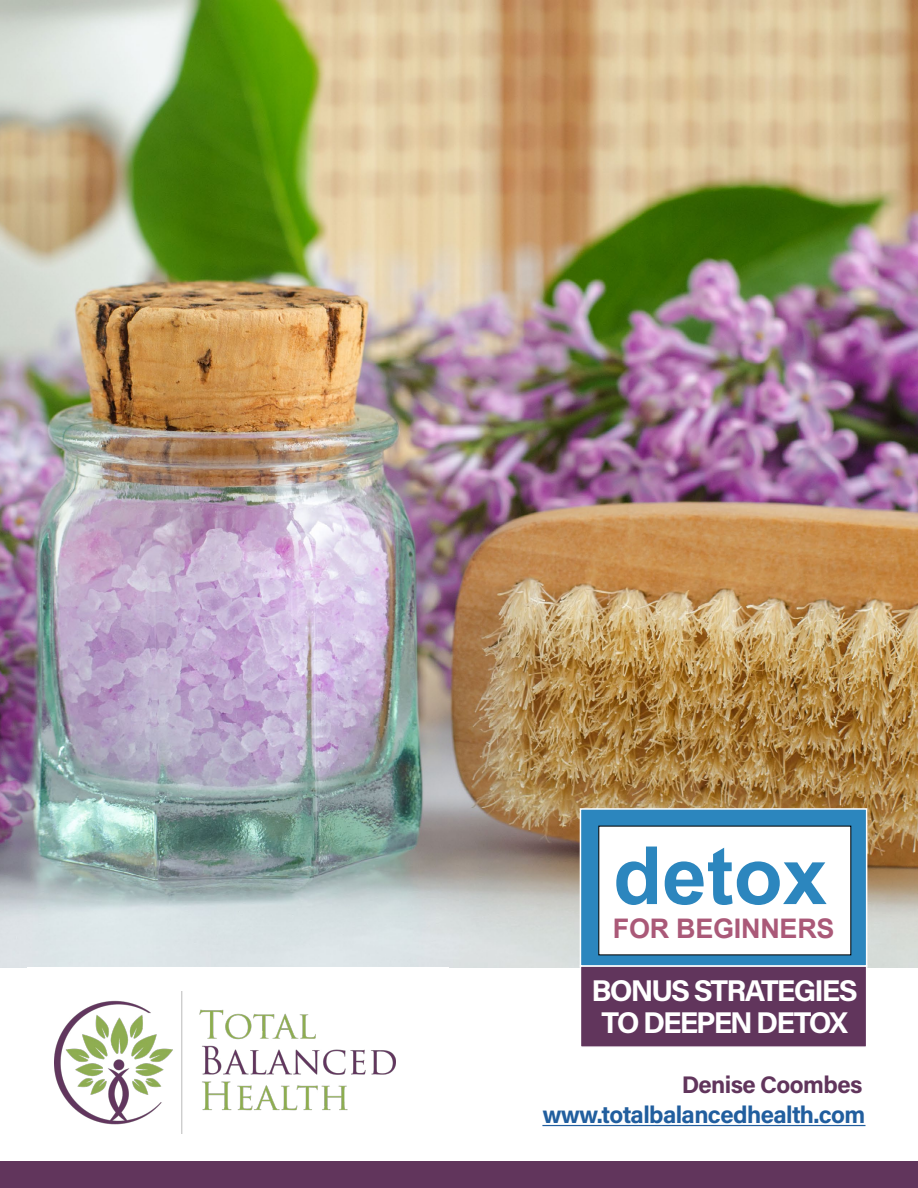
<style>
.page{position:relative;width:918px;height:1188px;background:#fff}
.page>*{position:absolute;margin:0;border:0;box-sizing:border-box;transform-origin:0 0}
.t1{font:700 80.4px "Arial";color:#2c86be}
.t2{font:30px/31.5px "Acumin Variable Concept";letter-spacing:-.065em;color:#fff;text-align:center}
.t3{font:700 27px "Arial";letter-spacing:-.01em;color:#aa5978}
.t4{font:24px "Acumin Variable Concept";letter-spacing:-.025em;color:#215e9e}
.t5{font:24px "Acumin Variable Concept";letter-spacing:-.025em;color:#61355c}
</style>
<div class="page">
<img style="left:0;top:0;width:918px;height:967px">
<img style="left:55px;top:992px;width:341px;height:142px">
<div style="left:0;top:1162px;width:918px;height:26px;background:#61355c"></div>
<hr style="left:542px;top:1125px;width:323px;height:1px;background:#215e9e">
<div style="left:580px;top:965px;width:287px;height:83px;background:#61355c;border:2px solid #fff"></div>
<div style="left:580px;top:808px;width:287px;height:159px;background:#2c86be;border:2px solid #fff"></div>
<div style="left:598px;top:826px;width:253px;height:129px;background:#fff"></div>
<h1 class="t1" style="left:613px;top:819px;width:216px">detox</h1>
<p class="t3" style="left:613px;top:909px;width:223px">FOR BEGINNERS</p>
<p class="t2" style="left:591px;top:974px;width:268px">BONUS STRATEGIES<br>TO DEEPEN DETOX</p>
<p class="t5" style="left:682px;top:1068px;width:182px">Denise Coombes</p>
<p class="t4" style="left:542px;top:1098px;width:325px">www.totalbalancedhealth.com</p>
</div>
